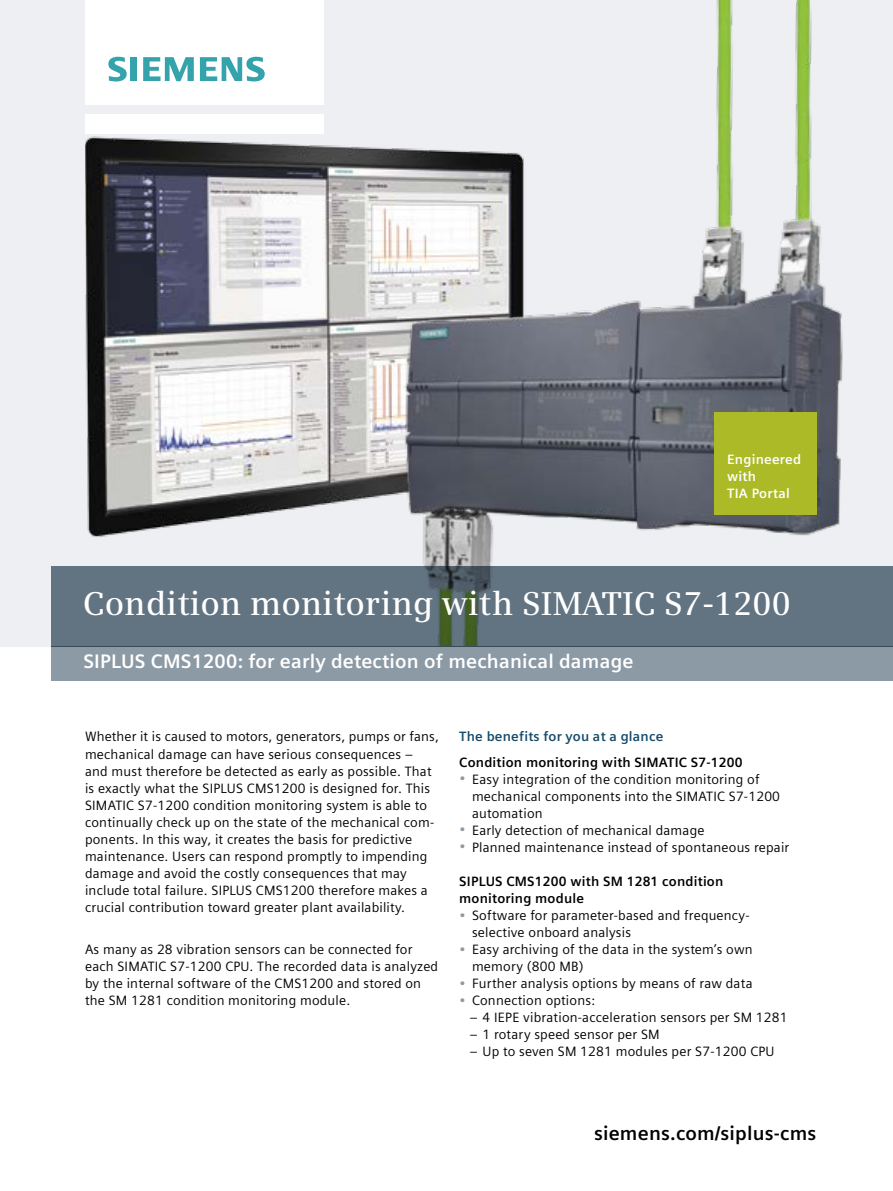
<style>
.page{position:relative;width:893px;height:1191px;background:#fff}
.page>*{position:absolute;margin:0;border:0;box-sizing:border-box;transform-origin:0 0}
.t1{font:600 33px "Siemens Serif";letter-spacing:.005em;color:#fff}
.t2{font:700 19.5px "Siemens Sans Global";letter-spacing:.01em;color:#fff}
.t3{font:700 19.5px "Siemens Sans Global";letter-spacing:.01em;color:#000}
.t4{font:13.5px/17px "Siemens Sans Global";letter-spacing:.015em;color:#000}
.t5{font:700 13.5px/17px "Siemens Sans Global";letter-spacing:.015em;color:#000}
.t6{font:700 13.5px "Siemens Sans Global";letter-spacing:.015em;color:#174c6a}
.t7{font:700 13.5px/17px "Siemens Sans Global";letter-spacing:.015em;color:#fff}
.s1{color:#8c9aa6}
</style>
<div class="page">
<div style="left:0;top:0;width:893px;height:646px;background:#edeff2"></div>
<img style="left:85px;top:49px;width:313px;height:488px">
<img style="left:398px;top:0;width:445px;height:566px">
<div style="left:85px;top:114px;width:238px;height:19px;background:#fff"></div>
<div style="left:85px;top:0;width:238px;height:105px;background:#fff"></div>
<svg style="left:108px;top:57px;width:19px;height:24px"></svg>
<div style="left:130px;top:57px;width:7px;height:24px;background:#35a3ab"></div>
<svg style="left:143px;top:57px;width:51px;height:24px"></svg>
<svg style="left:200px;top:57px;width:65px;height:24px"></svg>
<div style="left:51px;top:646px;width:842px;height:34px;background:#8c9aa6"></div>
<div style="left:51px;top:566px;width:842px;height:80px;background:#627382"></div>
<div style="left:714px;top:412px;width:102px;height:102px;background:#abba26"></div>
<p class="t7" style="left:727px;top:450px;width:75px">Engineered with<br>TIA Portal</p>
<h1 class="t1" style="left:83px;top:584px;width:709px">Condition monitoring with SIMATIC S7-1200</h1>
<h2 class="t2" style="left:83px;top:650px;width:552px">SIPLUS CMS1200: for early detection of mechanical damage</h2>
<p class="t4" style="left:85px;top:729px;width:355px">Whether it is caused to motors, generators, pumps or fans, mechanical damage can have serious consequences – and must therefore be detected as early as possible. That is exactly what the SIPLUS CMS1200 is designed for. This SIMATIC S7-1200 condition monitoring system is able to continually check up on the state of the mechanical com&shy;ponents. In this way, it creates the basis for predictive maintenance. Users can respond promptly to impending damage and avoid the costly consequences that may include total failure. SIPLUS CMS1200 therefore makes a crucial contribution toward greater plant availability.</p>
<p class="t4" style="left:85px;top:941px;width:355px">As many as 28 vibration sensors can be connected for each SIMATIC S7-1200 CPU. The recorded data is analyzed by the internal software of the CMS1200 and stored on the SM 1281 condition monitoring module.</p>
<p class="t6" style="left:459px;top:729px;width:206px">The benefits for you at a glance</p>
<p class="t5" style="left:459px;top:754px;width:285px">Condition monitoring with SIMATIC S7-1200</p>
<p class="t4" style="left:472px;top:771px;width:310px;text-indent:-13px"><span class="s1">•</span> Easy integration of the condition monitoring of mechanical components into the SIMATIC S7-1200 automation</p>
<p class="t4" style="left:459px;top:822px;width:247px"><span class="s1">•</span> Early detection of mechanical damage</p>
<p class="t4" style="left:459px;top:839px;width:332px"><span class="s1">•</span> Planned maintenance instead of spontaneous repair</p>
<p class="t5" style="left:459px;top:873px;width:266px">SIPLUS CMS1200 with SM 1281 condition monitoring module</p>
<p class="t4" style="left:472px;top:907px;width:279px;text-indent:-13px"><span class="s1">•</span> Software for parameter-based and frequency&shy;selective onboard analysis</p>
<p class="t4" style="left:472px;top:941px;width:282px;text-indent:-13px"><span class="s1">•</span> Easy archiving of the data in the system’s own memory (800 MB)</p>
<p class="t4" style="left:459px;top:975px;width:295px"><span class="s1">•</span> Further analysis options by means of raw data</p>
<p class="t4" style="left:459px;top:992px;width:137px"><span class="s1">•</span> Connection options:</p>
<p class="t4" style="left:470px;top:1009px;width:319px">– 4 IEPE vibration-acceleration sensors per SM 1281</p>
<p class="t4" style="left:470px;top:1026px;width:191px">– 1 rotary speed sensor per SM</p>
<p class="t4" style="left:470px;top:1043px;width:306px">– Up to seven SM 1281 modules per S7-1200 CPU</p>
<h2 class="t3" style="left:594px;top:1121px;width:224px">siemens.com/siplus-cms</h2>
</div>
